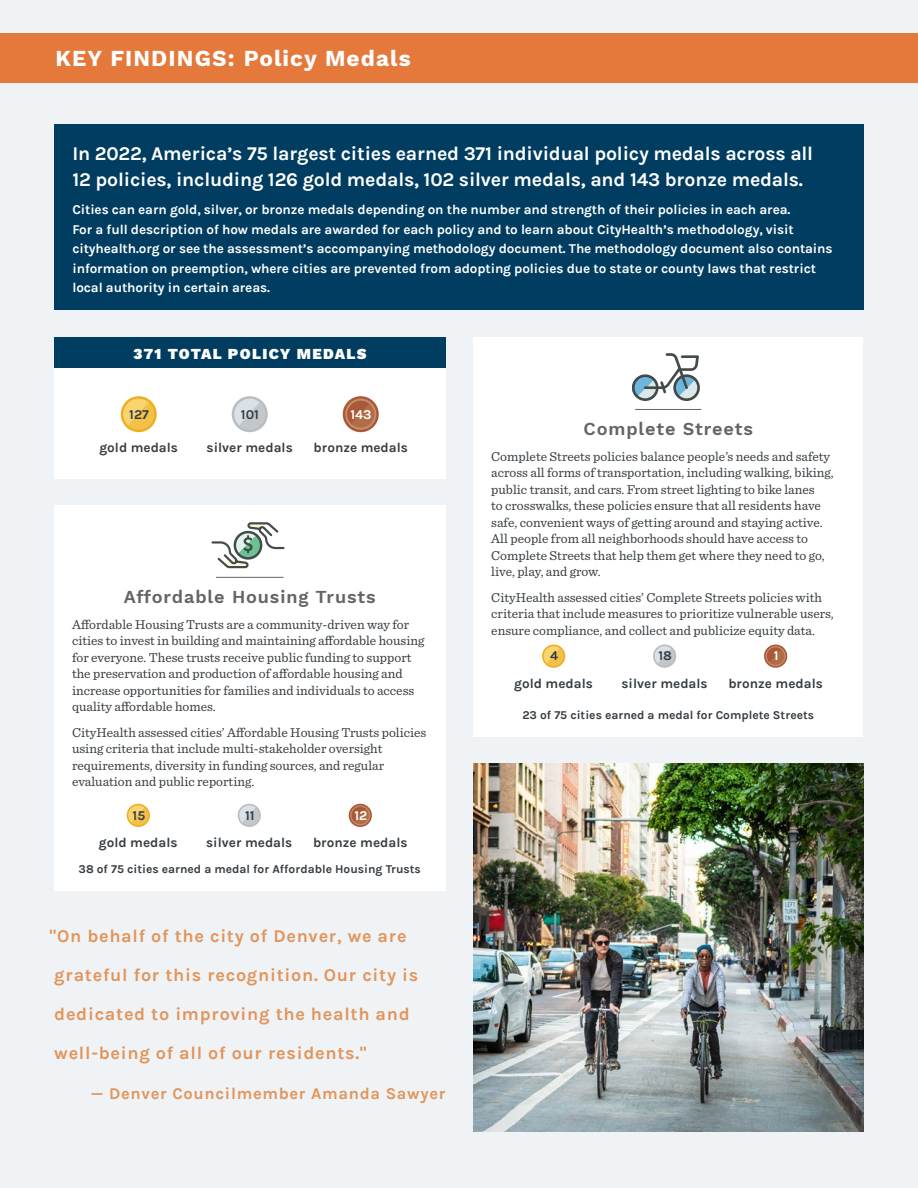
<style>
.page{position:relative;width:918px;height:1188px;background:#eff3f5}
.page>*{position:absolute;margin:0;border:0;box-sizing:border-box;transform-origin:0 0}
.t1{font:700 22.5px "Work Sans";letter-spacing:.05em;color:#fff}
.t2{font:700 19.5px/25.5px "Karla";letter-spacing:-.01em;color:#fff}
.t3{font:700 18px/39px "Karla";letter-spacing:.04em;color:#e3945a}
.t4{font:600 18px "Work Sans";letter-spacing:.05em;color:#636466}
.t5{font:700 16.5px "Karla";letter-spacing:.04em;color:#e3945a}
.t6{font:900 15px "Work Sans";letter-spacing:.09em;color:#fff}
.t7{font:13.5px/16.5px "Sentinel";color:#353c41}
.t8{font:700 13.5px/19.5px "Karla";letter-spacing:-.01em;color:#fff}
.t9{font:700 13.5px "Karla";color:#353c41}
.t10{font:700 12px "Karla";color:#353c41}
</style>
<div class="page">
<div style="left:54px;top:124px;width:810px;height:186px;background:#003d60"></div>
<div style="left:0;top:33px;width:918px;height:49px;background:#e5793c"></div>
<div style="left:473px;top:338px;width:390px;height:399px;background:#fff"></div>
<hr style="left:635px;top:409px;width:66px;height:1px;background:#636466">
<svg style="left:632px;top:353px;width:68px;height:48px"></svg>
<svg style="left:542px;top:644px;width:246px;height:24px"></svg>
<div style="left:54px;top:506px;width:392px;height:385px;background:#fff"></div>
<hr style="left:216px;top:577px;width:68px;height:1px;background:#636466">
<svg style="left:211px;top:522px;width:74px;height:46px"></svg>
<svg style="left:126px;top:803px;width:246px;height:24px"></svg>
<div style="left:54px;top:363px;width:392px;height:115px;background:#fff"></div>
<svg style="left:120px;top:396px;width:259px;height:37px"></svg>
<img style="left:473px;top:764px;width:390px;height:367px">
<div style="left:54px;top:338px;width:392px;height:30px;background:#003d60"></div>
<h1 class="t1" style="left:56px;top:45px;width:357px">KEY FINDINGS: Policy Medals</h1>
<h2 class="t2" style="left:72px;top:141px;width:742px">In 2022, America’s 75 largest cities earned 371 individual policy medals across all<br>12 policies, including 126 gold medals, 102 silver medals, and 143 bronze medals.</h2>
<p class="t8" style="left:72px;top:200px;width:762px">Cities can earn gold, silver, or bronze medals depending on the number and strength of their policies in each area.<br>For a full description of how medals are awarded for each policy and to learn about CityHealth’s methodology, visit cityhealth.org or see the assessment’s accompanying methodology document. The methodology document also contains information on preemption, where cities are prevented from adopting policies due to state or county laws that restrict local authority in certain areas.</p>
<p class="t6" style="left:133px;top:345px;width:235px">371 TOTAL POLICY MEDALS</p>
<p class="t9" style="left:129px;top:407px;width:21px">127</p>
<p class="t9" style="left:241px;top:407px;width:20px">101</p>
<p class="t8" style="left:350px;top:405px;width:23px">143</p>
<p class="t9" style="left:99px;top:440px;width:80px">gold medals</p>
<p class="t9" style="left:207px;top:440px;width:88px">silver medals</p>
<p class="t9" style="left:313px;top:440px;width:96px">bronze medals</p>
<h3 class="t4" style="left:124px;top:587px;width:253px">Affordable Housing Trusts</h3>
<p class="t7" style="left:72px;top:615px;width:354px">Affordable Housing Trusts are a community-driven way for cities to invest in building and maintaining affordable housing for everyone. These trusts receive public funding to support the preservation and production of affordable housing and increase opportunities for families and individuals to access quality affordable homes.</p>
<p class="t7" style="left:72px;top:723px;width:356px">CityHealth assessed cities’ Affordable Housing Trusts policies using criteria that include multi-stakeholder oversight requirements, diversity in funding sources, and regular evaluation and public reporting.</p>
<p class="t9" style="left:133px;top:807px;width:14px">15</p>
<p class="t9" style="left:245px;top:807px;width:11px">11</p>
<p class="t8" style="left:354px;top:806px;width:14px">12</p>
<p class="t9" style="left:99px;top:835px;width:80px">gold medals</p>
<p class="t9" style="left:206px;top:835px;width:88px">silver medals</p>
<p class="t9" style="left:313px;top:835px;width:96px">bronze medals</p>
<p class="t10" style="left:79px;top:862px;width:344px">38 of 75 cities earned a medal for Affordable Housing Trusts</p>
<h3 class="t3" style="left:50px;top:917px;width:370px">"On behalf of the city of Denver, we are grateful for this recognition. Our city is dedicated to improving the health and well-being of all of our residents."”</h3>
<p class="t5" style="left:91px;top:1084px;width:356px">— Denver Councilmember Amanda Sawyer</p>
<h3 class="t4" style="left:583px;top:419px;width:171px">Complete Streets</h3>
<p class="t7" style="left:491px;top:447px;width:344px">Complete Streets policies balance people’s needs and safety across all forms of transportation, including walking, biking, public transit, and cars. From street lighting to bike lanes<br>to crosswalks, these policies ensure that all residents have safe, convenient ways of getting around and staying active.<br>All people from all neighborhoods should have access to Complete Streets that help them get where they need to go, live, play, and grow.</p>
<p class="t7" style="left:491px;top:588px;width:344px">CityHealth assessed cities’ Complete Streets policies with criteria that include measures to prioritize vulnerable users, ensure compliance, and collect and publicize equity data.</p>
<p class="t9" style="left:550px;top:648px;width:10px">4</p>
<p class="t9" style="left:658px;top:648px;width:15px">18</p>
<p class="t8" style="left:774px;top:646px;width:6px">1</p>
<p class="t9" style="left:514px;top:675px;width:80px">gold medals</p>
<p class="t9" style="left:622px;top:675px;width:88px">silver medals</p>
<p class="t9" style="left:728px;top:675px;width:96px">bronze medals</p>
<p class="t10" style="left:522px;top:708px;width:293px">23 of 75 cities earned a medal for Complete Streets</p>
</div>
